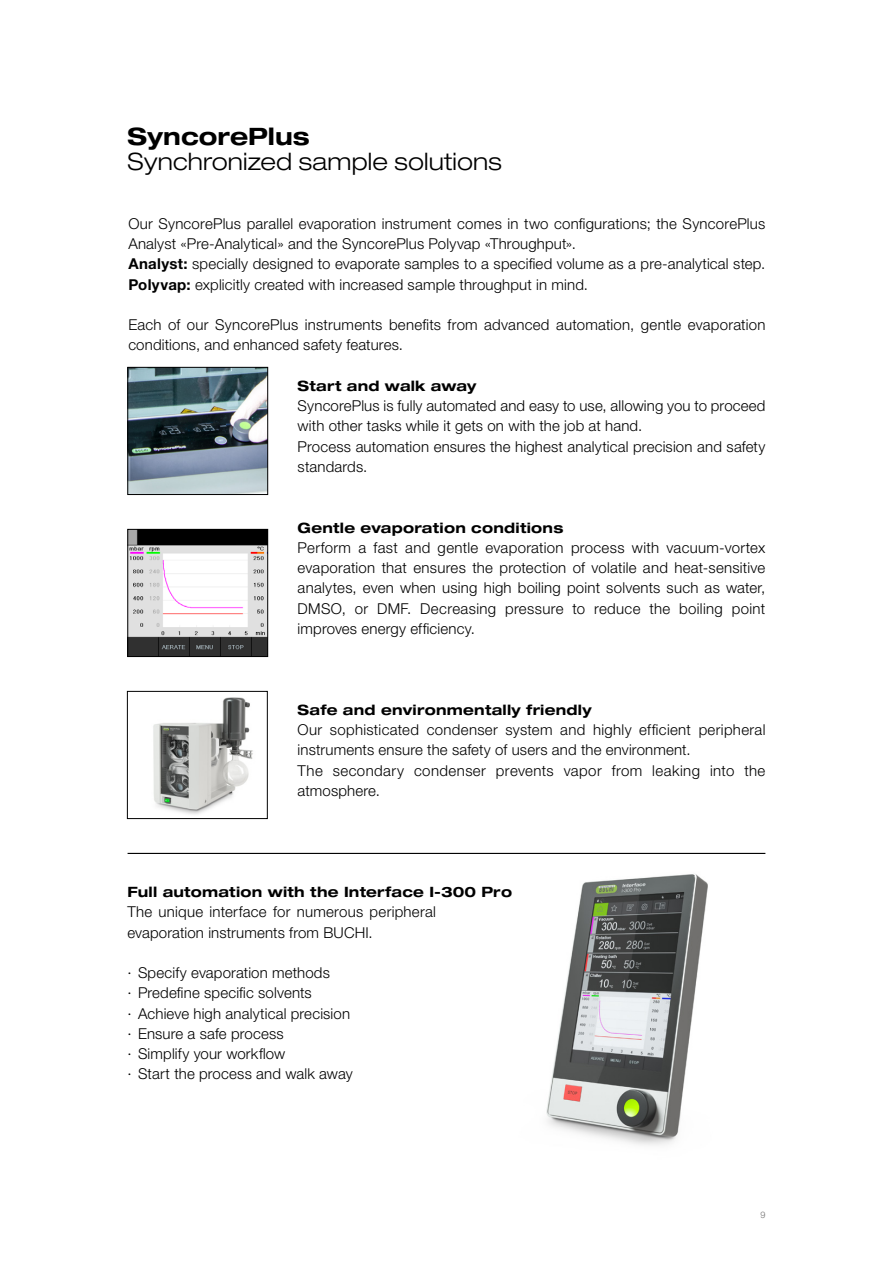
<style>
.page{position:relative;width:893px;height:1263px;background:#fff}
.page>*{position:absolute;margin:0;border:0;box-sizing:border-box;transform-origin:0 0}
.H2_Subtitle_en{font:300 expanded 24px "Helvetica Neue LT Std";letter-spacing:.005em;color:#000}
.H1_Title_en{font:700 expanded 24px "Helvetica Neue LT Std";color:#000}
.H3_Title_en{font:300 15px/20.2px "Helvetica Neue LT Std";letter-spacing:.01em;color:#000}
.Content_left_en{font:300 15px/20.2px "Helvetica Neue LT Std";letter-spacing:.015em;color:#000}
.Content_List_en{font:300 15px/20.2px "Helvetica Neue LT Std";letter-spacing:.015em;color:#000}
.H3_Title_en-2{font:700 expanded 14.25px "Helvetica Neue LT Std";letter-spacing:.015em;color:#000}
.t1{font:300 9px "Helvetica Neue LT Std";color:#706f6f}
.s1{font-weight:700}
</style>
<div class="page">
<img style="left:130px;top:369px;width:136px;height:124px">
<div style="left:128px;top:367px;width:140px;height:128px;border:1px solid #000"></div>
<hr style="left:128px;top:853px;width:637px;height:1px;background:#000">
<img style="left:546px;top:874px;width:162px;height:271px">
<img style="left:130px;top:531px;width:136px;height:124px">
<div style="left:128px;top:529px;width:140px;height:128px;border:1px solid #000"></div>
<img style="left:153px;top:697px;width:100px;height:118px">
<div style="left:127px;top:691px;width:140px;height:128px;border:1px solid #000"></div>
<div style="left:148px;top:529px;width:88px;height:15px;background:#000"></div>
<p class="H1_Title_en" style="left:128px;top:121px;width:184px">SyncorePlus</p>
<p class="H2_Subtitle_en" style="left:128px;top:147px;width:376px">Synchronized sample solutions</p>
<p class="Content_left_en" style="left:128px;top:213px;width:639px">Our SyncorePlus parallel evaporation instrument comes in two configurations; the SyncorePlus<br>Analyst «Pre-Analytical» and the SyncorePlus Polyvap «Throughput».</p>
<p class="Content_left_en" style="left:128px;top:254px;width:639px"><span class="s1">Analyst:</span> specially designed to evaporate samples to a specified volume as a pre-analytical step.<br><span class="s1">Polyvap:</span> explicitly created with increased sample throughput in mind.</p>
<p class="Content_left_en" style="left:128px;top:314px;width:639px">Each of our SyncorePlus instruments benefits from advanced automation, gentle evaporation conditions, and enhanced safety features.</p>
<p class="H3_Title_en-2" style="left:298px;top:377px;width:180px">Start and walk away</p>
<p class="H3_Title_en" style="left:298px;top:395px;width:469px">SyncorePlus is fully automated and easy to use, allowing you to proceed with other tasks while it gets on with the job at hand.</p>
<p class="H3_Title_en" style="left:298px;top:436px;width:469px">Process automation ensures the highest analytical precision and safety standards.</p>
<p class="H3_Title_en-2" style="left:298px;top:519px;width:267px">Gentle evaporation conditions</p>
<p class="H3_Title_en" style="left:298px;top:537px;width:469px;text-align:justify">Perform a fast and gentle evaporation process with vacuum-vortex evaporation that ensures the protection of volatile and heat-sensitive analytes, even when using high boiling point solvents such as water, DMSO, or DMF. Decreasing pressure to reduce the boiling point improves energy efficiency.</p>
<p class="H3_Title_en-2" style="left:298px;top:701px;width:296px">Safe and environmentally friendly</p>
<p class="Content_left_en" style="left:298px;top:719px;width:469px">Our sophisticated condenser system and highly efficient peripheral instruments ensure the safety of users and the environment.</p>
<p class="Content_left_en" style="left:298px;top:760px;width:469px">The secondary condenser prevents vapor from leaking into the atmosphere.</p>
<p class="H3_Title_en-2" style="left:128px;top:883px;width:386px">Full automation with the Interface I-300 Pro</p>
<p class="Content_List_en" style="left:127px;top:902px;width:310px">The unique interface for numerous peripheral evaporation instruments from BUCHI.</p>
<p class="H3_Title_en" style="left:127px;top:962px;width:204px">· Specify evaporation methods</p>
<p class="H3_Title_en" style="left:127px;top:983px;width:186px">· Predefine specific solvents</p>
<p class="H3_Title_en" style="left:127px;top:1003px;width:224px">· Achieve high analytical precision</p>
<p class="H3_Title_en" style="left:127px;top:1023px;width:158px">· Ensure a safe process</p>
<p class="H3_Title_en" style="left:127px;top:1043px;width:159px">· Simplify your workflow</p>
<p class="H3_Title_en" style="left:127px;top:1064px;width:227px">· Start the process and walk away</p>
<p class="t1" style="left:760px;top:1209px;width:7px">9</p>
</div>
